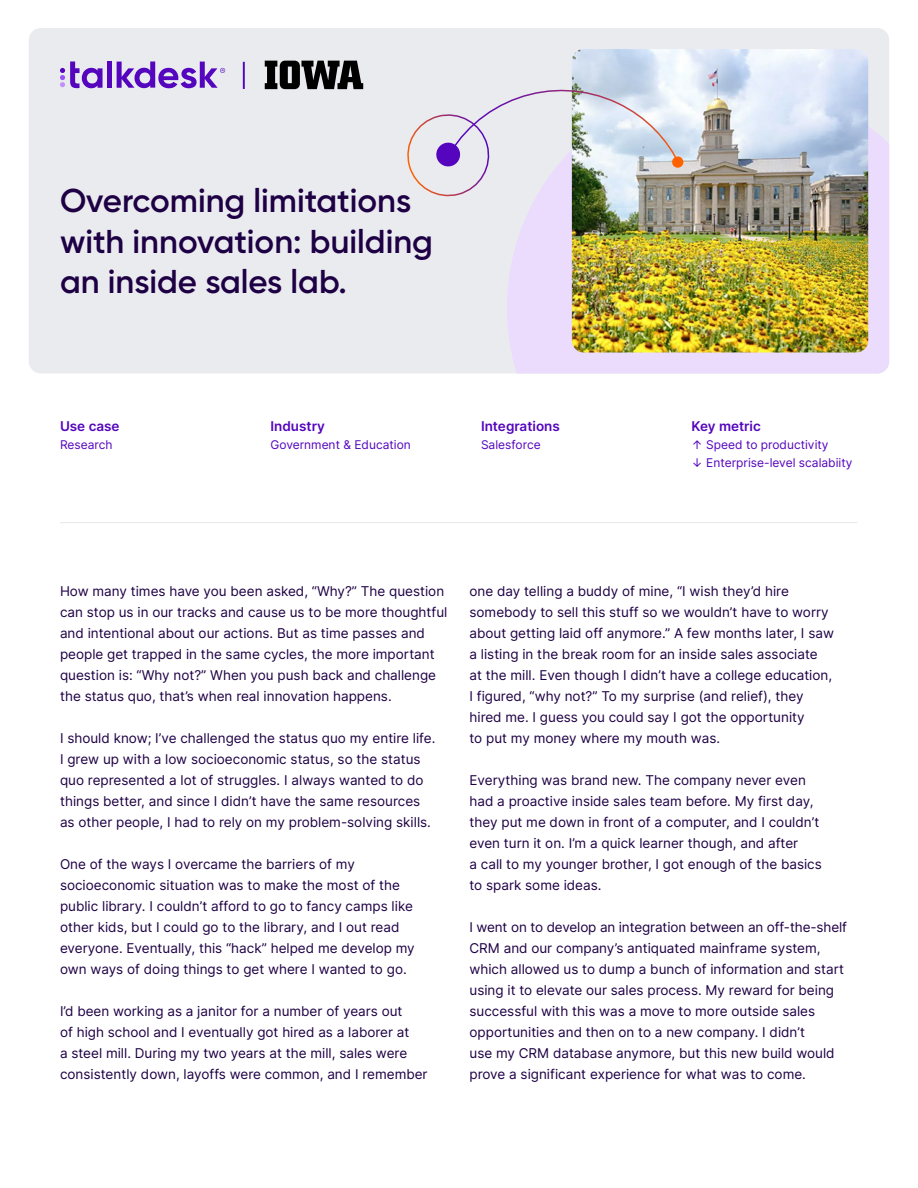
<style>
.page{position:relative;width:918px;height:1188px;background:#fff}
.page>*{position:absolute;margin:0;border:0;box-sizing:border-box;transform-origin:0 0}
.Headline{font:600 33px/40.5px "Gilroy";color:#1e0044}
.Bodycopy{font:13.5px/21px "Inter";color:#1e0044}
.Metrics_title{font:600 13.5px "Inter";color:#5405bd}
.Metrics_copy{font:12px "Inter";color:#5405bd}
</style>
<div class="page">
<div style="left:29px;top:28px;width:860px;height:346px;background:#eaebef;border-radius:12px"></div>
<svg style="left:507px;top:82px;width:382px;height:292px;fill:#ebdcfe"></svg>
<div style="left:107px;top:62px;width:5px;height:26px;background:#5405bd"></div>
<svg style="left:60px;top:61px;width:43px;height:28px"></svg>
<svg style="left:117px;top:62px;width:108px;height:26px"></svg>
<hr style="left:243px;top:62px;width:2px;height:27px;background:#5405bd">
<hr style="left:60px;top:522px;width:797px;height:1px;background:#eaebef">
<img style="left:572px;top:49px;width:296px;height:303px">
<svg style="left:265px;top:61px;width:98px;height:28px"></svg>
<svg style="left:407px;top:72px;width:277px;height:128px"></svg>
<p class="Headline" style="left:60px;top:180px;width:375px">Overcoming limitations with innovation: building an inside sales lab.</p>
<p class="Metrics_title" style="left:60px;top:416px;width:61px">Use case</p>
<p class="Metrics_copy" style="left:60px;top:435px;width:54px">Research</p>
<p class="Metrics_title" style="left:270px;top:416px;width:56px">Industry</p>
<p class="Metrics_copy" style="left:270px;top:435px;width:142px">Government &amp; Education</p>
<p class="Metrics_title" style="left:481px;top:416px;width:80px">Integrations</p>
<p class="Metrics_copy" style="left:481px;top:435px;width:61px">Salesforce</p>
<p class="Metrics_title" style="left:692px;top:416px;width:71px">Key metric</p>
<p class="Metrics_copy" style="left:692px;top:435px;width:139px">↑ Speed to productivity</p>
<p class="Metrics_copy" style="left:692px;top:453px;width:163px">↓ Enterprise-level scalabiity</p>
<p class="Bodycopy" style="left:60px;top:580px;width:389px">How many times have you been asked, “Why?” The question can stop us in our tracks and cause us to be more thoughtful and intentional about our actions. But as time passes and people get trapped in the same cycles, the more important question is: “Why not?” When you push back and challenge the status quo, that’s when real innovation happens.</p>
<p class="Bodycopy" style="left:60px;top:727px;width:377px">I should know; I’ve challenged the status quo my entire life.<br>I grew up with a low socioeconomic status, so the status quo represented a lot of struggles. I always wanted to do things better, and since I didn’t have the same resources as other people, I had to rely on my problem-solving skills.</p>
<p class="Bodycopy" style="left:60px;top:853px;width:356px">One of the ways I overcame the barriers of my socioeconomic situation was to make the most of the public library. I couldn’t afford to go to fancy camps like other kids, but I could go to the library, and I out read everyone. Eventually, this “hack” helped me develop my own ways of doing things to get where I wanted to go.</p>
<p class="Bodycopy" style="left:60px;top:1000px;width:369px">I’d been working as a janitor for a number of years out<br>of high school and I eventually got hired as a laborer at<br>a steel mill. During my two years at the mill, sales were consistently down, layoffs were common, and I remember</p>
<p class="Bodycopy" style="left:470px;top:580px;width:366px">one day telling a buddy of mine, “I wish they’d hire somebody to sell this stuff so we wouldn’t have to worry about getting laid off anymore.” A few months later, I saw a listing in the break room for an inside sales associate<br>at the mill. Even though I didn’t have a college education, I figured, “why not?” To my surprise (and relief), they hired me. I guess you could say I got the opportunity<br>to put my money where my mouth was.</p>
<p class="Bodycopy" style="left:470px;top:769px;width:354px">Everything was brand new. The company never even had a proactive inside sales team before. My first day, they put me down in front of a computer, and I couldn’t even turn it on. I’m a quick learner though, and after<br>a call to my younger brother, I got enough of the basics to spark some ideas.</p>
<p class="Bodycopy" style="left:470px;top:916px;width:379px">I went on to develop an integration between an off-the-shelf CRM and our company’s antiquated mainframe system, which allowed us to dump a bunch of information and start using it to elevate our sales process. My reward for being successful with this was a move to more outside sales opportunities and then on to a new company. I didn’t<br>use my CRM database anymore, but this new build would prove a significant experience for what was to come.</p>
</div>
